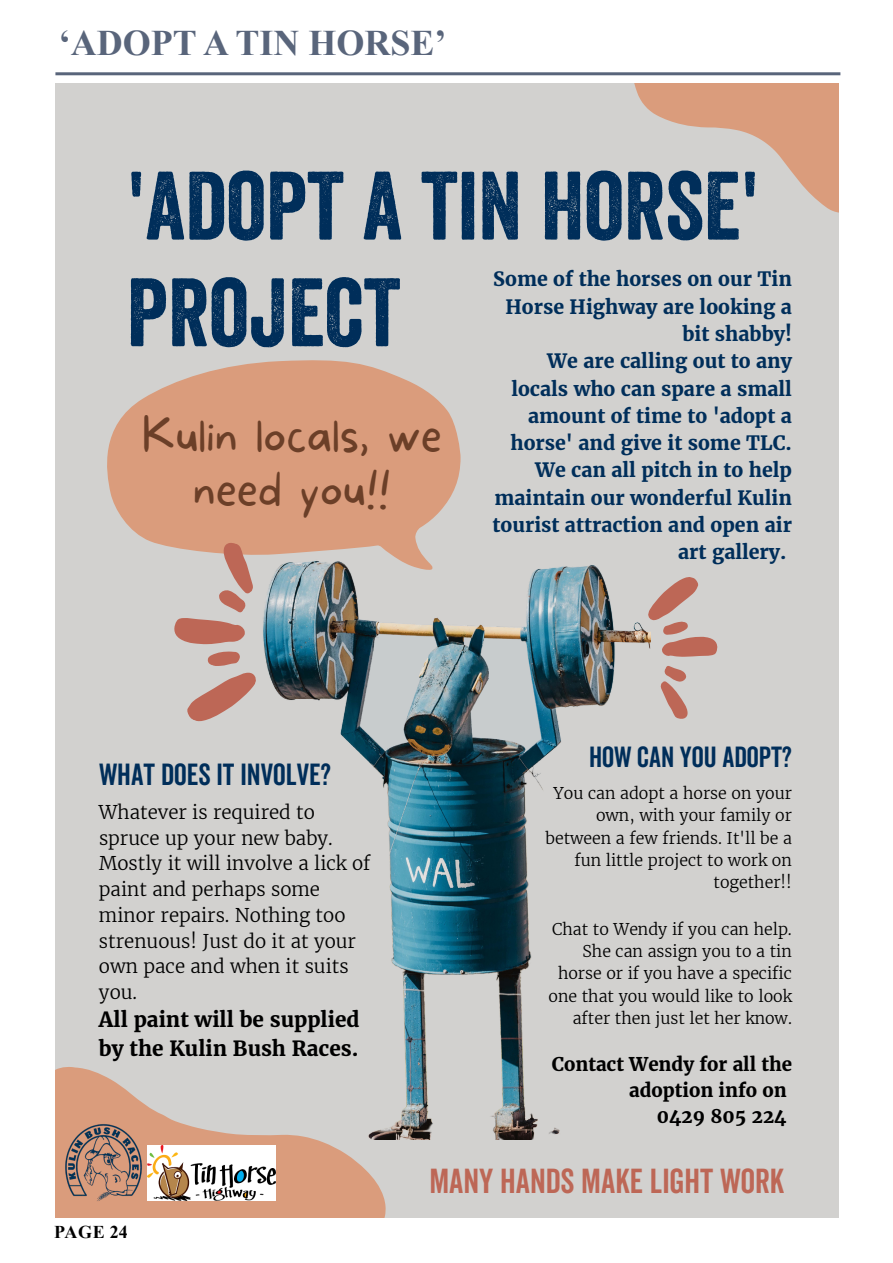
<style>
.page{position:relative;width:893px;height:1263px;background:#fff}
.page>*{position:absolute;margin:0;border:0;box-sizing:border-box;transform-origin:0 0}
.t1{font:93.75px/106.6px "Veneer";color:#002e5a}
.t2{font:100 46.65px/53.8px "More Sugar";color:#6b3f28;text-align:center}
.t3{font:700 36px "Times New Roman";color:#59657b}
.t4{font:33.75px "Veneer Clean";color:#bd6756}
.t5{font:29.7px "Veneer Clean";color:#002e5a}
.t6{font:28.35px "Veneer Clean";color:#002e5a}
.t7{font:700 20.7px/28.8px "Merriweather";color:#000}
.t8{font:700 19.5px/27.3px "Merriweather";color:#002e5a;text-align:right}
.t9{font:300 18.75px/25.8px "Merriweather";color:#000}
.t10{font:700 18.75px/25.8px "Merriweather";color:#000;text-align:right}
.t11{font:700 18px "Times New Roman";letter-spacing:.015em;color:#000}
.t12{font:300 16.05px/22.2px "Merriweather";color:#000;text-align:right}
</style>
<div class="page">
<hr style="left:55px;top:72px;width:785px;height:3px;background:#59657b">
<div style="left:56px;top:84px;width:783px;height:1134px;background:#d2d1cf"></div>
<svg style="left:56px;top:1067px;width:330px;height:151px;fill:#da9c7c"></svg>
<svg style="left:651px;top:577px;width:67px;height:142px"></svg>
<img style="left:245px;top:565px;width:406px;height:574px">
<svg style="left:107px;top:360px;width:354px;height:210px;fill:#da9c7c"></svg>
<svg style="left:173px;top:543px;width:84px;height:178px"></svg>
<svg style="left:634px;top:84px;width:205px;height:129px"></svg>
<img style="left:147px;top:1146px;width:129px;height:54px">
<img style="left:59px;top:1118px;width:88px;height:88px">
<h3 class="t3" style="left:59px;top:17px;width:389px">‘ADOPT A TIN HORSE’</h3>
<h1 class="t1" style="left:127px;top:152px;width:634px">'ADOPT A TIN HORSE'<br>PROJECT</h1>
<p class="t8" style="left:493px;top:266px;width:301px">Some of the horses on our Tin<br>Horse Highway are looking a bit shabby!<br>We are calling out to any locals who can spare a small amount of time to 'adopt a horse' and give it some TLC.<br>We can all pitch in to help maintain our wonderful Kulin tourist attraction and open air art gallery.</p>
<h2 class="t2" style="left:142px;top:404px;width:301px">Kulin locals, we need you!!</h2>
<h3 class="t5" style="left:99px;top:757px;width:233px">WHAT DOES IT INVOLVE?</h3>
<p class="t9" style="left:99px;top:799px;width:273px">Whatever is required to spruce up your new baby.<br>Mostly it will involve a lick of paint and perhaps some minor repairs. Nothing too strenuous! Just do it at your own pace and when it suits you.</p>
<p class="t7" style="left:99px;top:1006px;width:262px">All paint will be supplied by the Kulin Bush Races.</p>
<p class="t11" style="left:54px;top:1219px;width:75px">PAGE 24</p>
<h3 class="t6" style="left:589px;top:740px;width:204px">HOW CAN YOU ADOPT?</h3>
<p class="t12" style="left:545px;top:782px;width:248px">You can adopt a horse on your own, with your family or between a few friends. It'll be a fun little project to work on together!!</p>
<p class="t12" style="left:548px;top:918px;width:245px">Chat to Wendy if you can help.<br>She can assign you to a tin horse or if you have a specific one that you would like to look after then just let her know.</p>
<p class="t10" style="left:552px;top:1052px;width:242px">Contact Wendy for all the adoption info on<br>0429 805 224</p>
<h3 class="t4" style="left:429px;top:1160px;width:357px">MANY HANDS MAKE LIGHT WORK</h3>
</div>
